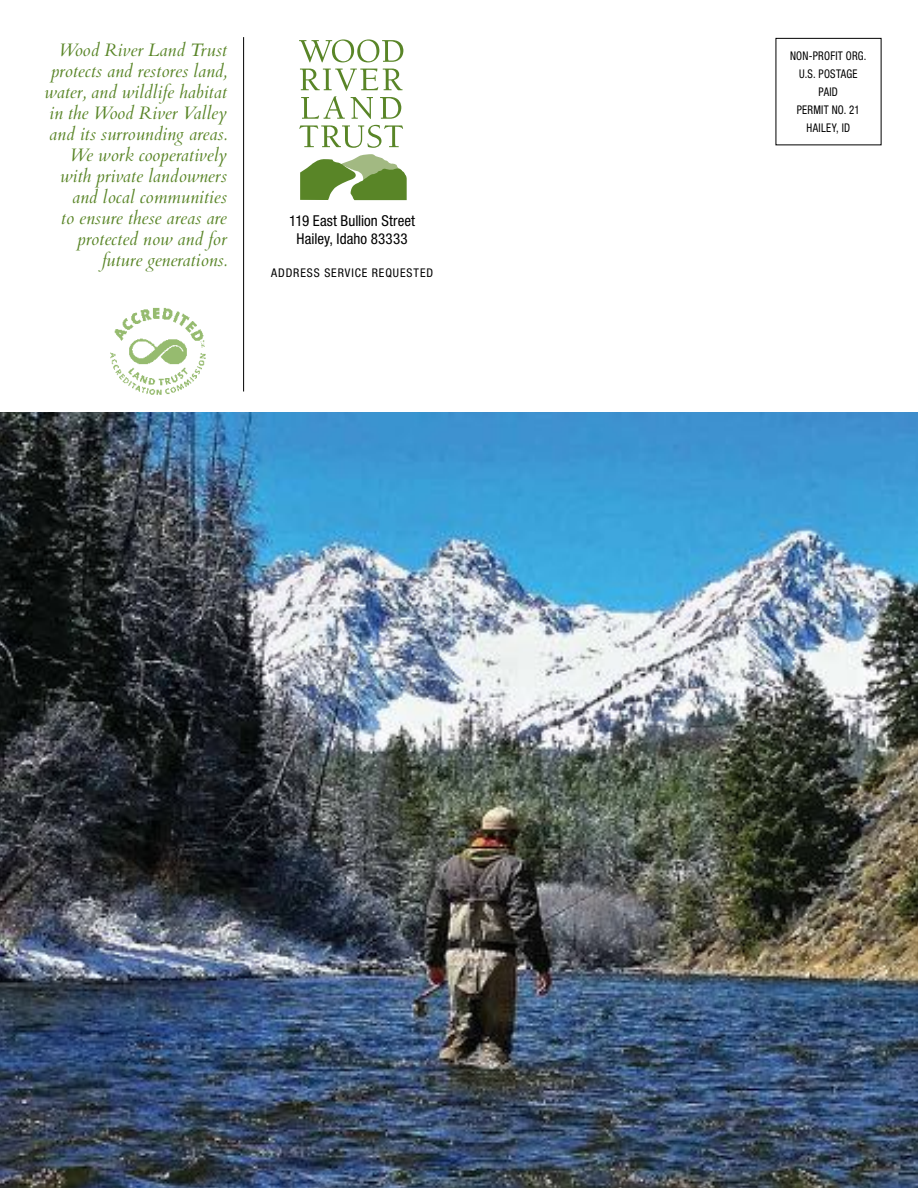
<style>
.page{position:relative;width:918px;height:1188px;background:#fff}
.page>*{position:absolute;margin:0;border:0;box-sizing:border-box;transform-origin:0 0}
.t1{font:italic 18px/21px "Cardo";color:#598527;text-align:right}
.t2{font:condensed 15px/18px "Helvetica Neue";letter-spacing:.005em;color:#000;text-align:center}
.t3{font:condensed 12px/18px "Helvetica Neue";letter-spacing:.03em;color:#000;text-align:center;scale:.9 1}
.t4{font:condensed 12px "Helvetica Neue";letter-spacing:.075em;color:#000}
</style>
<div class="page">
<img style="left:0;top:412px;width:918px;height:776px">
<img style="left:110px;top:307px;width:96px;height:88px">
<hr style="left:243px;top:37px;width:1px;height:355px;background:#000">
<svg style="left:299px;top:39px;width:104px;height:23px"></svg>
<svg style="left:300px;top:69px;width:102px;height:50px"></svg>
<svg style="left:299px;top:125px;width:104px;height:23px"></svg>
<svg style="left:300px;top:154px;width:107px;height:46px"></svg>
<p class="t1" style="left:44px;top:39px;width:184px">Wood River Land Trust protects and restores land, water, and wildlife habitat in the Wood River Valley and its surrounding areas.<br>We work cooperatively with private landowners and local communities<br>to ensure these areas are protected now and for future generations.</p>
<p class="t2" style="left:289px;top:212px;width:127px">119 East Bullion Street<br>Hailey, Idaho 83333</p>
<p class="t4" style="left:271px;top:266px;width:163px">ADDRESS SERVICE REQUESTED</p>
<p class="t3" style="left:790px;top:46px;width:86px">NON-PROFIT ORG.<br>U.S. POSTAGE<br>PAID<br>PERMIT NO. 21<br>HAILEY, ID</p>
</div>
